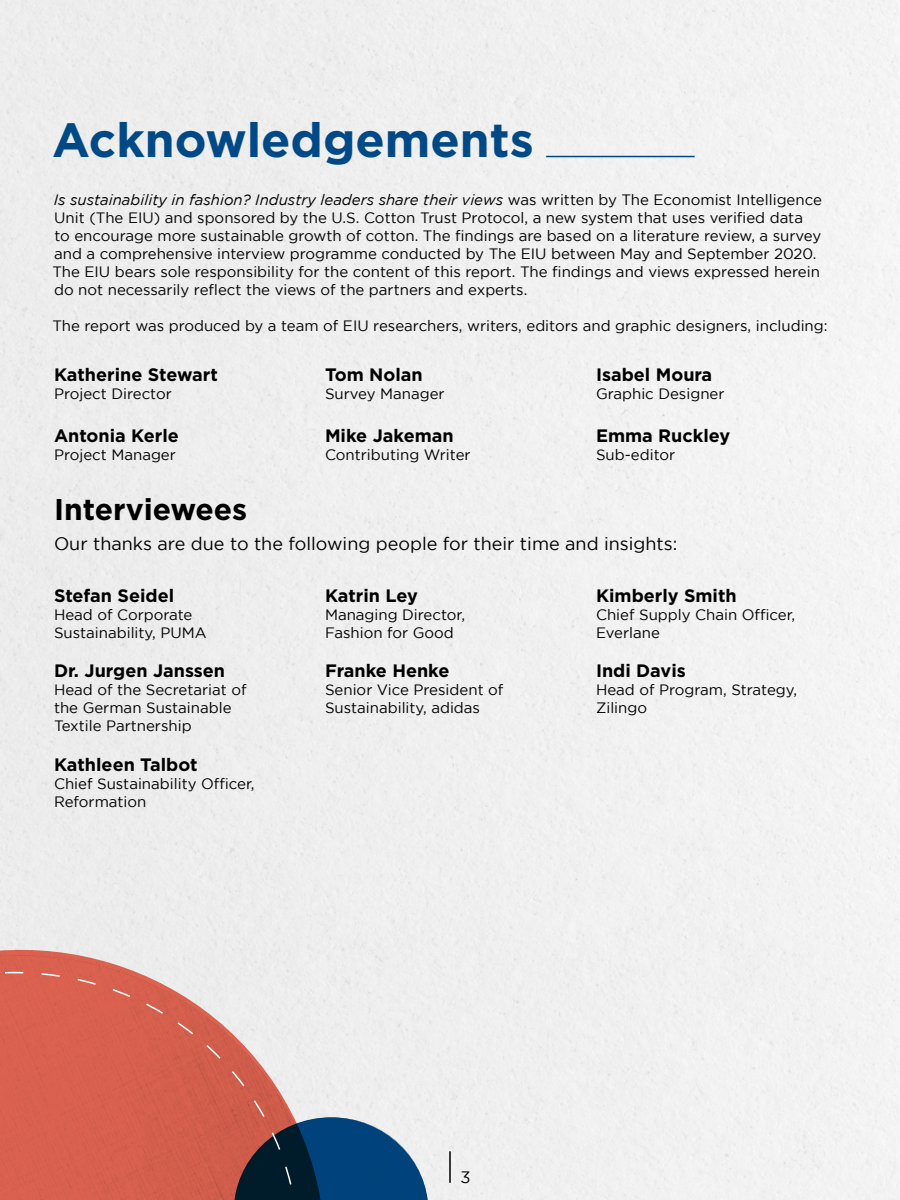
<style>
.page{position:relative;width:900px;height:1200px;background:#fff}
.page>*{position:absolute;margin:0;border:0;box-sizing:border-box;transform-origin:0 0}
.t1{font:700 48px "Gotham";color:#004987}
.t2{font:700 30px "Gotham";color:#000}
.t3{font:700 18px "Gotham";color:#000}
.t4{font:18px "Gotham";color:#000}
.t5{font:16.5px "Gotham";color:#000}
.t6{font:15px/18px "Gotham";color:#000}
.s1{font-style:italic}
</style>
<div class="page">
<svg style="left:367px;top:1106px;width:72px;height:94px"></svg>
<svg style="left:0;top:908px;width:367px;height:292px;fill:#ececec"></svg>
<svg style="left:0;top:971px;width:300px;height:229px;background:#cd7062"></svg>
<hr style="left:449px;top:1151px;width:2px;height:32px;background:#000">
<hr style="left:546px;top:156px;width:149px;height:1px;background:#004987">
<h1 class="t1" style="left:52px;top:108px;width:483px">Acknowledgements</h1>
<p class="t6" style="left:52px;top:190px;width:771px"><span class="s1">Is sustainability in fashion? Industry leaders share their views</span> was written by The Economist Intelligence Unit (The EIU) and sponsored by the U.S. Cotton Trust Protocol, a new system that uses verified data<br>to encourage more sustainable growth of cotton. The findings are based on a literature review, a survey and a comprehensive interview programme conducted by The EIU between May and September 2020.<br>The EIU bears sole responsibility for the content of this report. The findings and views expressed herein do not necessarily reflect the views of the partners and experts.</p>
<p class="t6" style="left:52px;top:316px;width:777px">The report was produced by a team of EIU researchers, writers, editors and graphic designers, including:</p>
<p class="t3" style="left:325px;top:363px;width:99px">Tom Nolan</p>
<p class="t6" style="left:325px;top:385px;width:121px">Survey Manager</p>
<p class="t3" style="left:325px;top:424px;width:130px">Mike Jakeman</p>
<p class="t6" style="left:325px;top:446px;width:147px">Contributing Writer</p>
<p class="t3" style="left:54px;top:363px;width:165px">Katherine Stewart</p>
<p class="t6" style="left:54px;top:385px;width:119px">Project Director</p>
<p class="t3" style="left:54px;top:424px;width:126px">Antonia Kerle</p>
<p class="t6" style="left:54px;top:446px;width:123px">Project Manager</p>
<h2 class="t2" style="left:54px;top:489px;width:195px">Interviewees</h2>
<p class="t4" style="left:54px;top:533px;width:625px">Our thanks are due to the following people for their time and insights:</p>
<p class="t3" style="left:596px;top:363px;width:118px">Isabel Moura</p>
<p class="t6" style="left:596px;top:385px;width:130px">Graphic Designer</p>
<p class="t3" style="left:596px;top:424px;width:136px">Emma Ruckley</p>
<p class="t6" style="left:596px;top:446px;width:81px">Sub-editor</p>
<p class="t3" style="left:54px;top:583px;width:122px">Stefan Seidel</p>
<p class="t6" style="left:54px;top:605px;width:154px">Head of Corporate<br>Sustainability, PUMA</p>
<p class="t3" style="left:54px;top:659px;width:173px">Dr. Jurgen Janssen</p>
<p class="t6" style="left:54px;top:681px;width:194px">Head of the Secretariat of the German Sustainable<br>Textile Partnership</p>
<p class="t3" style="left:54px;top:753px;width:145px">Kathleen Talbot</p>
<p class="t6" style="left:54px;top:774px;width:202px">Chief Sustainability Officer,<br>Reformation</p>
<p class="t3" style="left:325px;top:583px;width:94px">Katrin Ley</p>
<p class="t6" style="left:325px;top:605px;width:142px">Managing Director,<br>Fashion for Good</p>
<p class="t3" style="left:325px;top:659px;width:126px">Franke Henke</p>
<p class="t6" style="left:325px;top:681px;width:180px">Senior Vice President of<br>Sustainability, adidas</p>
<p class="t3" style="left:596px;top:583px;width:142px">Kimberly Smith</p>
<p class="t6" style="left:596px;top:605px;width:201px">Chief Supply Chain Officer,<br>Everlane</p>
<p class="t3" style="left:596px;top:659px;width:91px">Indi Davis</p>
<p class="t6" style="left:596px;top:681px;width:203px">Head of Program, Strategy,<br>Zilingo</p>
<p class="t5" style="left:460px;top:1168px;width:12px">3</p>
</div>
